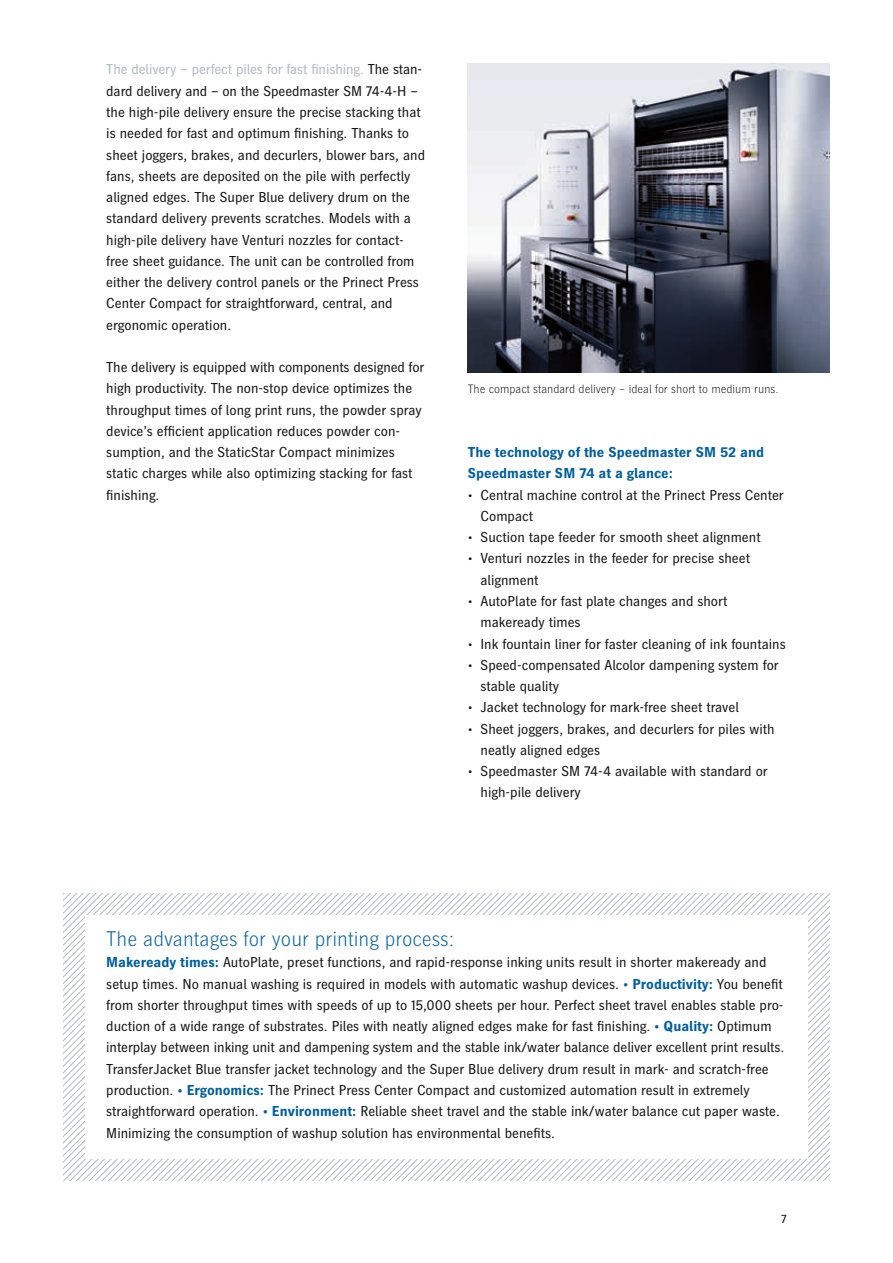
<style>
.page{position:relative;width:893px;height:1263px;background:#fff}
.page>*{position:absolute;margin:0;border:0;box-sizing:border-box;transform-origin:0 0}
.t1{font:300 21px "Heidelberg Gothic Ml";color:#005f9f}
.t2{font:14.25px/21.3px "Heidelberg Gothic Ml";color:#151616}
.t3{font:700 14.25px/21.3px "Heidelberg Gothic Ml";color:#005f9f}
.t4{font:300 12px "Heidelberg Gothic Ml";color:#151616}
.t5{font:12px "Heidelberg Gothic Ml";color:#151616}
.s1{color:#b2bbc1}
.s2{font-weight:700;color:#005f9f}
</style>
<div class="page">
<svg style="left:64px;top:893px;width:765px;height:287px"></svg>
<div style="left:85px;top:916px;width:723px;height:243px;background:#fff"></div>
<img style="left:468px;top:64px;width:361px;height:308px">
<p class="t2" style="left:106px;top:59px;width:320px"><span class="s1">The delivery – perfect piles for fast finishing.</span> The stan&shy;dard delivery and – on the Speedmaster SM 74-4-H – the high-pile delivery ensure the precise stacking that is needed for fast and optimum finishing. Thanks to sheet joggers, brakes, and decurlers, blower bars, and fans, sheets are deposited on the pile with perfectly aligned edges. The Super Blue delivery drum on the standard delivery prevents scratches. Models with a high-pile delivery have Venturi nozzles for contact&shy;free sheet guidance. The unit can be controlled from either the delivery control panels or the Prinect Press Center Compact for straightforward, central, and ergonomic operation.</p>
<p class="t2" style="left:106px;top:357px;width:320px">The delivery is equipped with components designed for high productivity. The non-stop device optimizes the throughput times of long print runs, the powder spray device’s efficient application reduces powder con&shy;sumption, and the StaticStar Compact minimizes static charges while also optimizing stacking for fast finishing.</p>
<p class="t4" style="left:468px;top:382px;width:312px">The compact standard delivery – ideal for short to medium runs.</p>
<p class="t3" style="left:468px;top:442px;width:298px">The technology of the Speedmaster SM 52 and<br>Speedmaster SM 74 at a glance:</p>
<p class="t2" style="left:480px;top:484px;width:305px;text-indent:-13px">• Central machine control at the Prinect Press Center<br>Compact</p>
<p class="t2" style="left:468px;top:527px;width:294px">• Suction tape feeder for smooth sheet alignment</p>
<p class="t2" style="left:480px;top:548px;width:271px;text-indent:-13px">• Venturi nozzles in the feeder for precise sheet alignment</p>
<p class="t2" style="left:480px;top:591px;width:248px;text-indent:-13px">• AutoPlate for fast plate changes and short makeready times</p>
<p class="t2" style="left:468px;top:633px;width:320px">• Ink fountain liner for faster cleaning of ink fountains</p>
<p class="t2" style="left:480px;top:654px;width:300px;text-indent:-13px">• Speed-compensated Alcolor dampening system for stable quality</p>
<p class="t2" style="left:468px;top:697px;width:273px">• Jacket technology for mark-free sheet travel</p>
<p class="t2" style="left:480px;top:718px;width:296px;text-indent:-13px">• Sheet joggers, brakes, and decurlers for piles with neatly aligned edges</p>
<p class="t2" style="left:480px;top:761px;width:289px;text-indent:-13px">• Speedmaster SM 74-4 available with standard or high-pile delivery</p>
<h1 class="t1" style="left:106px;top:927px;width:349px">The advantages for your printing process:</h1>
<p class="t2" style="left:106px;top:952px;width:680px"><span class="s2">Makeready times:</span> AutoPlate, preset functions, and rapid-response inking units result in shorter makeready and setup times. No manual washing is required in models with automatic washup devices. <span class="s2">• Productivity:</span> You benefit from shorter throughput times with speeds of up to 15,000 sheets per hour. Perfect sheet travel enables stable pro&shy;duction of a wide range of substrates. Piles with neatly aligned edges make for fast finishing. <span class="s2">• Quality:</span> Optimum interplay between inking unit and dampening system and the stable ink/water balance deliver excellent print results.<br>TransferJacket Blue transfer jacket technology and the Super Blue delivery drum result in mark- and scratch-free production. <span class="s2">• Ergonomics:</span> The Prinect Press Center Compact and customized automation result in extremely straightforward operation. <span class="s2">• Environment:</span> Reliable sheet travel and the stable ink/water balance cut paper waste.<br>Minimizing the consumption of washup solution has environmental benefits.</p>
<p class="t5" style="left:781px;top:1212px;width:7px">7</p>
</div>
